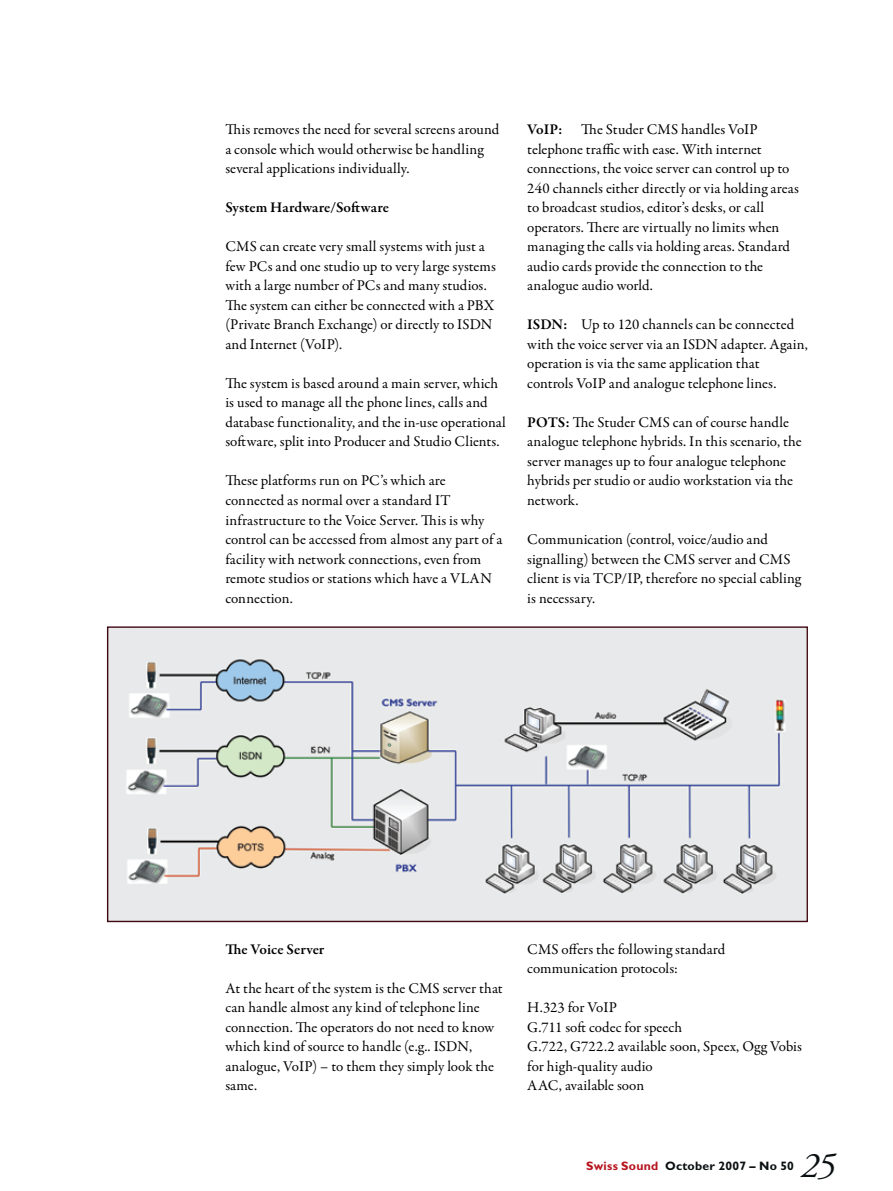
<style>
.page{position:relative;width:893px;height:1191px;background:#fff}
.page>*{position:absolute;margin:0;border:0;box-sizing:border-box;transform-origin:0 0}
.t1{font:italic 36px "Adobe Garamond Pro";color:#0a1012}
.t2{font:15px/19.5px "Garamond Premr Pro";color:#000}
.t3{font:600 15px "Garamond Premr Pro";color:#000}
.t4{font:700 12.3px "Gill Sans";letter-spacing:.02em;color:#0a1012}
.s1{font-weight:600}
.s2{color:#b7141f}
</style>
<div class="page">
<img style="left:109px;top:628px;width:696px;height:292px">
<p class="t2" style="left:225px;top:120px;width:275px">This removes the need for several screens around a console which would otherwise be handling several applications individually.</p>
<p class="t3" style="left:225px;top:199px;width:165px">System Hardware/Software</p>
<p class="t2" style="left:225px;top:237px;width:272px">CMS can create very small systems with just a few PCs and one studio up to very large systems with a large number of PCs and many studios.<br>The system can either be connected with a PBX (Private Branch Exchange) or directly to ISDN and Internet (VoIP).</p>
<p class="t2" style="left:225px;top:374px;width:282px">The system is based around a main server, which is used to manage all the phone lines, calls and database functionality, and the in-use operational software, split into Producer and Studio Clients.</p>
<p class="t2" style="left:225px;top:471px;width:279px">These platforms run on PC’s which are connected as normal over a standard IT infrastructure to the Voice Server. This is why control can be accessed from almost any part of a facility with network connections, even from remote studios or stations which have a VLAN connection.</p>
<p class="t2" style="left:527px;top:120px;width:273px"><span class="s1">VoIP:</span> The Studer CMS handles VoIP telephone traffic with ease. With internet connections, the voice server can control up to 240 channels either directly or via holding areas to broadcast studios, editor’s desks, or call operators. There are virtually no limits when managing the calls via holding areas. Standard audio cards provide the connection to the analogue audio world.</p>
<p class="t2" style="left:527px;top:315px;width:282px"><span class="s1">ISDN:</span> Up to 120 channels can be connected with the voice server via an ISDN adapter. Again, operation is via the same application that controls VoIP and analogue telephone lines.</p>
<p class="t2" style="left:527px;top:413px;width:276px"><span class="s1">POTS:</span> The Studer CMS can of course handle analogue telephone hybrids. In this scenario, the server manages up to four analogue telephone hybrids per studio or audio workstation via the network.</p>
<p class="t2" style="left:527px;top:530px;width:275px">Communication (control, voice/audio and signalling) between the CMS server and CMS client is via TCP/IP, therefore no special cabling is necessary.</p>
<p class="t3" style="left:225px;top:940px;width:100px">The Voice Server</p>
<p class="t2" style="left:225px;top:978px;width:279px">At the heart of the system is the CMS server that can handle almost any kind of telephone line connection. The operators do not need to know which kind of source to handle (e.g.. ISDN, analogue, VoIP) – to them they simply look the same.</p>
<p class="t2" style="left:527px;top:939px;width:200px">CMS offers the following standard communication protocols:</p>
<p class="t2" style="left:527px;top:998px;width:276px">H.323 for VoIP<br>G.711 soft codec for speech<br>G.722, G722.2 available soon, Speex, Ogg Vobis for high-quality audio<br>AAC, available soon</p>
<p class="t4" style="left:586px;top:1158px;width:209px"><span class="s2">Swiss Sound</span> October 2007 – No 50</p>
<h1 class="t1" style="left:801px;top:1144px;width:36px">25</h1>
</div>
